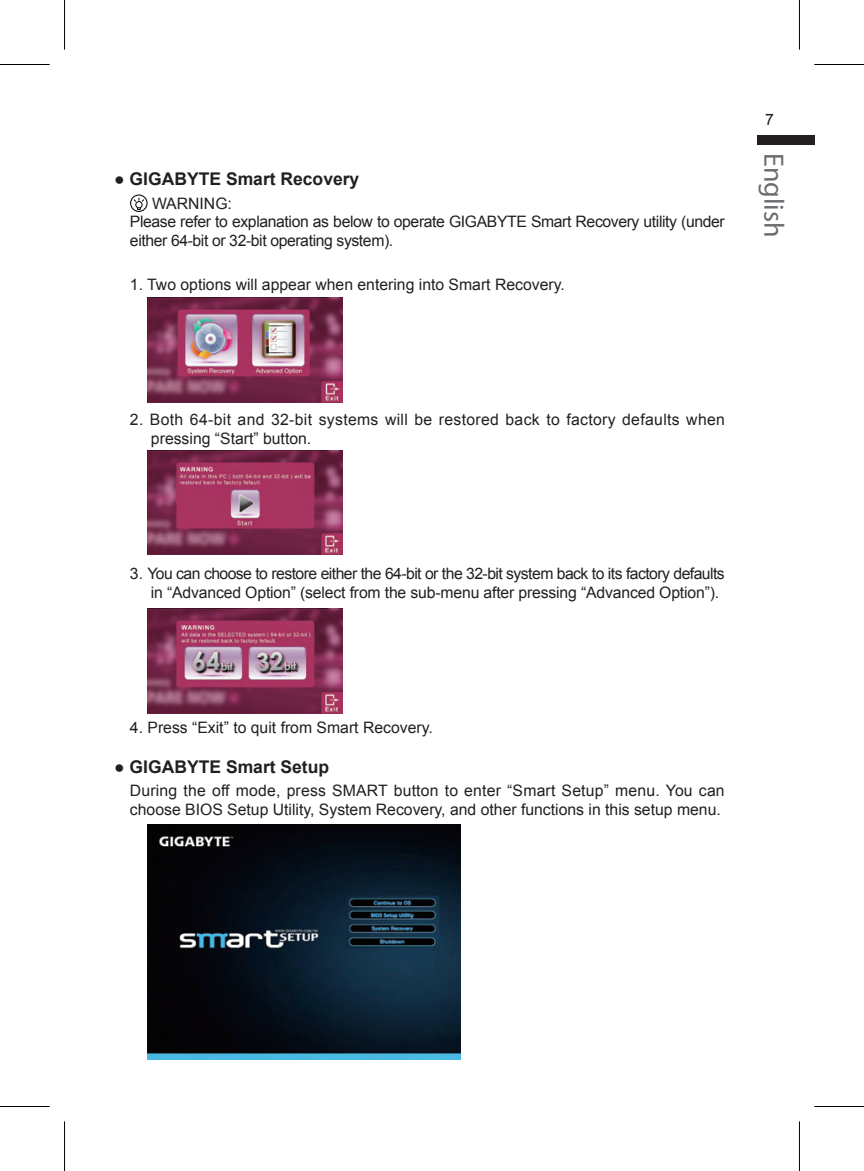
<style>
.page{position:relative;width:864px;height:1171px;background:#fff}
.page>*{position:absolute;margin:0;border:0;box-sizing:border-box;transform-origin:0 0}
.t1{font:28px "Myriad Pro";color:#6c6d70}
.t2{font:700 17.5px "Arial";color:#231f20}
.t3{font:15.75px/19.2px "Arial";color:#231f20}
.t4{font:15.75px/19.2px "Arial";letter-spacing:-.035em;color:#231f20}
.t5{font:15.75px/18.7px "Arial";letter-spacing:-.025em;color:#231f20}
.t6{font:15.75px/19.2px "Arial";letter-spacing:.02em;color:#231f20}
.s1{font-weight:400}
</style>
<div class="page">
<div style="left:756px;top:135px;width:58px;height:10px;background:#231f20"></div>
<svg style="left:131px;top:195px;width:16px;height:16px"></svg>
<div style="left:130px;top:194px;width:17px;height:18px;border:1px solid #030303;border-radius:50%"></div>
<svg style="left:133px;top:198px;width:11px;height:12px"></svg>
<div style="left:136px;top:201px;width:6px;height:7px;background:#fff;border-radius:50%"></div>
<div style="left:135px;top:201px;width:7px;height:7px;border:1px solid #030303;border-radius:50%"></div>
<img style="left:147px;top:297px;width:196px;height:105px">
<img style="left:147px;top:450px;width:196px;height:105px">
<img style="left:147px;top:608px;width:196px;height:105px">
<img style="left:147px;top:825px;width:313px;height:234px">
<hr style="left:0;top:64px;width:50px;height:1px;background:#000">
<hr style="left:814px;top:64px;width:49px;height:1px;background:#000">
<hr style="left:0;top:1106px;width:50px;height:1px;background:#000">
<hr style="left:814px;top:1106px;width:49px;height:1px;background:#000">
<hr style="left:64px;top:0;width:1px;height:50px;background:#000">
<hr style="left:64px;top:1121px;width:1px;height:50px;background:#000">
<hr style="left:798px;top:0;width:1px;height:50px;background:#000">
<hr style="left:798px;top:1121px;width:1px;height:50px;background:#000">
<p class="t2" style="left:114px;top:167px;width:246px"><span class="s1">●</span> GIGABYTE Smart Recovery</p>
<p class="t5" style="left:130px;top:194px;width:596px;text-indent:22px">WARNING:<br>Please refer to explanation as below to operate GIGABYTE Smart Recovery utility (under either 64-bit or 32-bit operating system).</p>
<p class="t3" style="left:130px;top:275px;width:436px">1. Two options will appear when entering into Smart Recovery.</p>
<p class="t3" style="left:764px;top:110px;width:10px">7</p>
<p class="t1" style="left:790px;top:153px;width:86px;rotate:90deg">English</p>
<p class="t6" style="left:151px;top:410px;width:575px;text-indent:-21px">2. Both 64-bit and 32-bit systems will be restored back to factory defaults when pressing “Start” button.</p>
<p class="t4" style="left:151px;top:564px;width:575px;text-indent:-21px">3. You can choose to restore either the 64-bit or the 32-bit system back to its factory defaults in “Advanced Option” (select from the sub-menu after pressing “Advanced Option”).</p>
<p class="t3" style="left:130px;top:718px;width:304px">4. Press “Exit” to quit from Smart Recovery.</p>
<p class="t2" style="left:114px;top:755px;width:216px"><span class="s1">●</span> GIGABYTE Smart Setup</p>
<p class="t3" style="left:130px;top:781px;width:596px">During the off mode, press SMART button to enter “Smart Setup” menu. You can choose BIOS Setup Utility, System Recovery, and other functions in this setup menu.</p>
</div>
